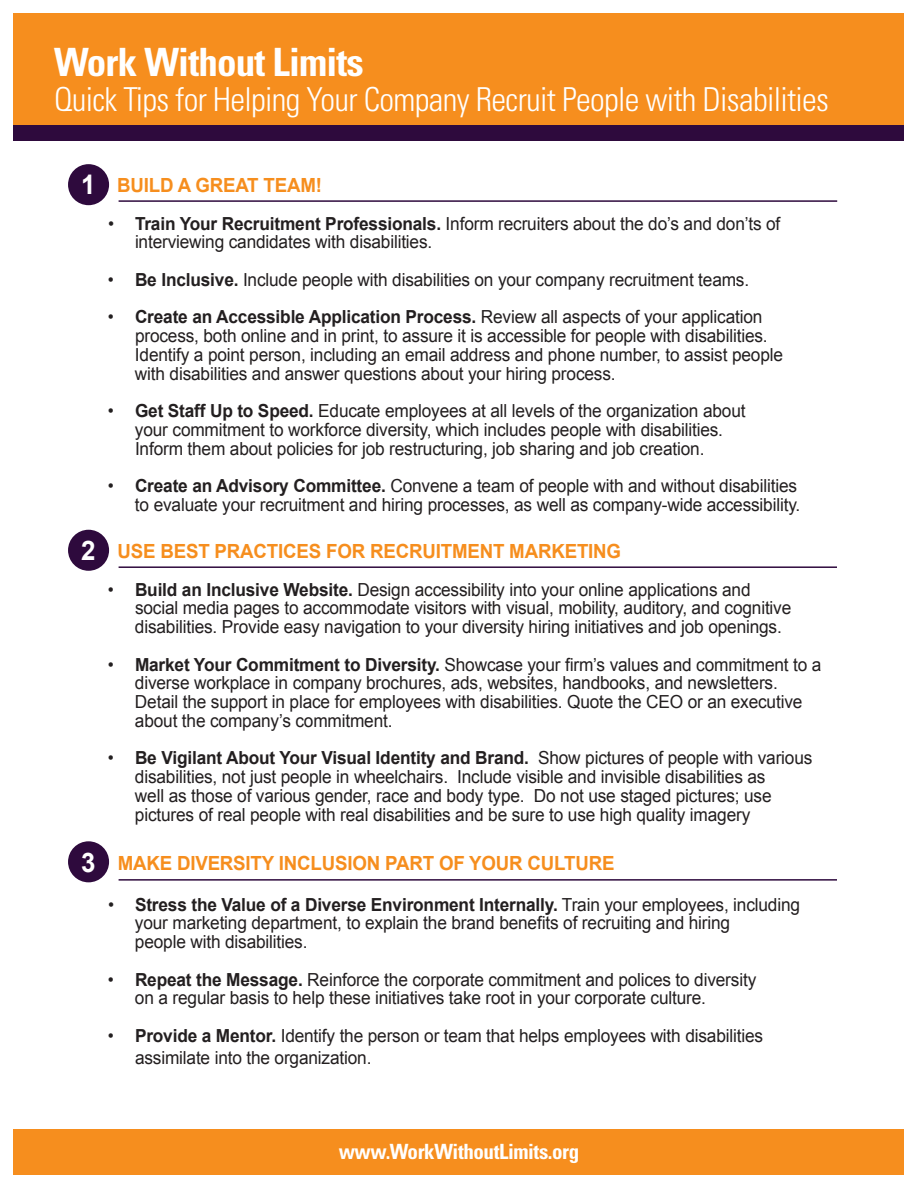
<style>
.page{position:relative;width:918px;height:1188px;background:#fff}
.page>*{position:absolute;margin:0;border:0;box-sizing:border-box;transform-origin:0 0}
.t1{font:700 condensed 39px "Univers LT Std";letter-spacing:-.02em;color:#fff}
.t2{font:300 condensed 33px "Univers LT Std";letter-spacing:-.02em;color:#fff}
.t3{font:700 condensed 21px "Univers LT Std";letter-spacing:-.02em;color:#fff}
.t4{font:700 19.5px "Arial";letter-spacing:-.01em;color:#f68e1e;scale:.96 1}
.t5{font:18px/18.8px "Arial";letter-spacing:-.01em;color:#231f20;scale:.96 1}
.t6{font:700 18px "Arial";letter-spacing:-.01em;color:#231f20;scale:.96 1}
.s1{font-size:27px;color:#fff}
.s2{font-weight:700}
.s3{font-weight:400}
</style>
<div class="page">
<div style="left:68px;top:530px;width:41px;height:41px;background:#2e0a3d;border-radius:50%"></div>
<div style="left:68px;top:164px;width:41px;height:41px;background:#2e0a3d;border-radius:50%"></div>
<div style="left:68px;top:841px;width:41px;height:41px;background:#2e0a3d;border-radius:50%"></div>
<div style="left:14px;top:111px;width:890px;height:30px;background:#2e0a3d"></div>
<div style="left:14px;top:14px;width:890px;height:111px;background:#f68e1e"></div>
<div style="left:14px;top:1129px;width:890px;height:45px;background:#f68e1e"></div>
<hr style="left:119px;top:200px;width:718px;height:2px;background:#2e0a3d">
<hr style="left:119px;top:566px;width:718px;height:2px;background:#2e0a3d">
<hr style="left:119px;top:879px;width:718px;height:2px;background:#2e0a3d">
<p class="t1" style="left:54px;top:38px;width:311px">Work Without Limits</p>
<p class="t2" style="left:54px;top:79px;width:777px">Quick Tips for Helping Your Company Recruit People with Disabilities</p>
<p class="t4" style="left:81px;top:172px;width:253px"><span class="s1">1</span> BUILD A GREAT TEAM!</p>
<p class="t5" style="left:108px;top:214px;width:702px">• <span class="s2">Train Your Recruitment Professionals.</span> Inform recruiters about the do’s and don’ts of</p>
<p class="t5" style="left:135px;top:233px;width:311px">interviewing candidates with disabilities.</p>
<p class="t5" style="left:108px;top:270px;width:669px">• <span class="s2">Be Inclusive.</span> Include people with disabilities on your company recruitment teams.</p>
<p class="t6" style="left:108px;top:305px;width:683px"><span class="s3">•</span> Create an Accessible Application Process. <span class="s3">Review all aspects of your application</span></p>
<p class="t5" style="left:135px;top:327px;width:677px">process, both online and in print, to assure it is accessible for people with disabilities.<br>Identify a point person, including an email address and phone number, to assist people with disabilities and answer questions about your hiring process.</p>
<p class="t5" style="left:108px;top:402px;width:666px;text-align:center">• <span class="s2">Get Staff Up to Speed.</span> Educate employees at all levels of the organization about your commitment to workforce diversity, which includes people with disabilities.</p>
<p class="t5" style="left:135px;top:439px;width:595px">Inform them about policies for job restructuring, job sharing and job creation.</p>
<p class="t5" style="left:108px;top:477px;width:723px;text-align:right">• <span class="s2">Create an Advisory Committee.</span> Convene a team of people with and without disabilities to evaluate your recruitment and hiring processes, as well as company-wide accessibility.</p>
<p class="t4" style="left:81px;top:538px;width:564px"><span class="s1">2</span> USE BEST PRACTICES FOR RECRUITMENT MARKETING</p>
<p class="t5" style="left:108px;top:580px;width:671px">• <span class="s2">Build an Inclusive Website.</span> Design accessibility into your online applications and</p>
<p class="t5" style="left:135px;top:599px;width:685px">social media pages to accommodate visitors with visual, mobility, auditory, and cognitive disabilities. Provide easy navigation to your diversity hiring initiatives and job openings.</p>
<p class="t5" style="left:135px;top:655px;width:717px;text-indent:-27px">• <span class="s2">Market Your Commitment to Diversity.</span> Showcase your firm’s values and commitment to a diverse workplace in company brochures, ads, websites, handbooks, and newsletters.<br>Detail the support in place for employees with disabilities. Quote the CEO or an executive about the company’s commitment.</p>
<p class="t5" style="left:135px;top:749px;width:707px;text-indent:-27px">• <span class="s2">Be Vigilant About Your Visual Identity and Brand.</span> Show pictures of people with various disabilities, not just people in wheelchairs. Include visible and invisible disabilities as<br>well as those of various gender, race and body type. Do not use staged pictures; use pictures of real people with real disabilities and be sure to use high quality imagery</p>
<p class="t4" style="left:81px;top:850px;width:557px"><span class="s1">3</span> MAKE DIVERSITY INCLUSION PART OF YOUR CULTURE</p>
<p class="t5" style="left:135px;top:895px;width:694px;text-indent:-27px">• <span class="s2">Stress the Value of a Diverse Environment Internally.</span> Train your employees, including your marketing department, to explain the brand benefits of recruiting and hiring<br>people with disabilities.</p>
<p class="t5" style="left:135px;top:970px;width:649px;text-indent:-27px">• <span class="s2">Repeat the Message.</span> Reinforce the corporate commitment and polices to diversity on a regular basis to help these initiatives take root in your corporate culture.</p>
<p class="t5" style="left:135px;top:1025px;width:656px;line-height:21.6px;text-indent:-27px">• <span class="s2">Provide a Mentor.</span> Identify the person or team that helps employees with disabilities assimilate into the organization.</p>
<p class="t3" style="left:339px;top:1139px;width:242px">www.WorkWithoutLimits.org</p>
</div>
